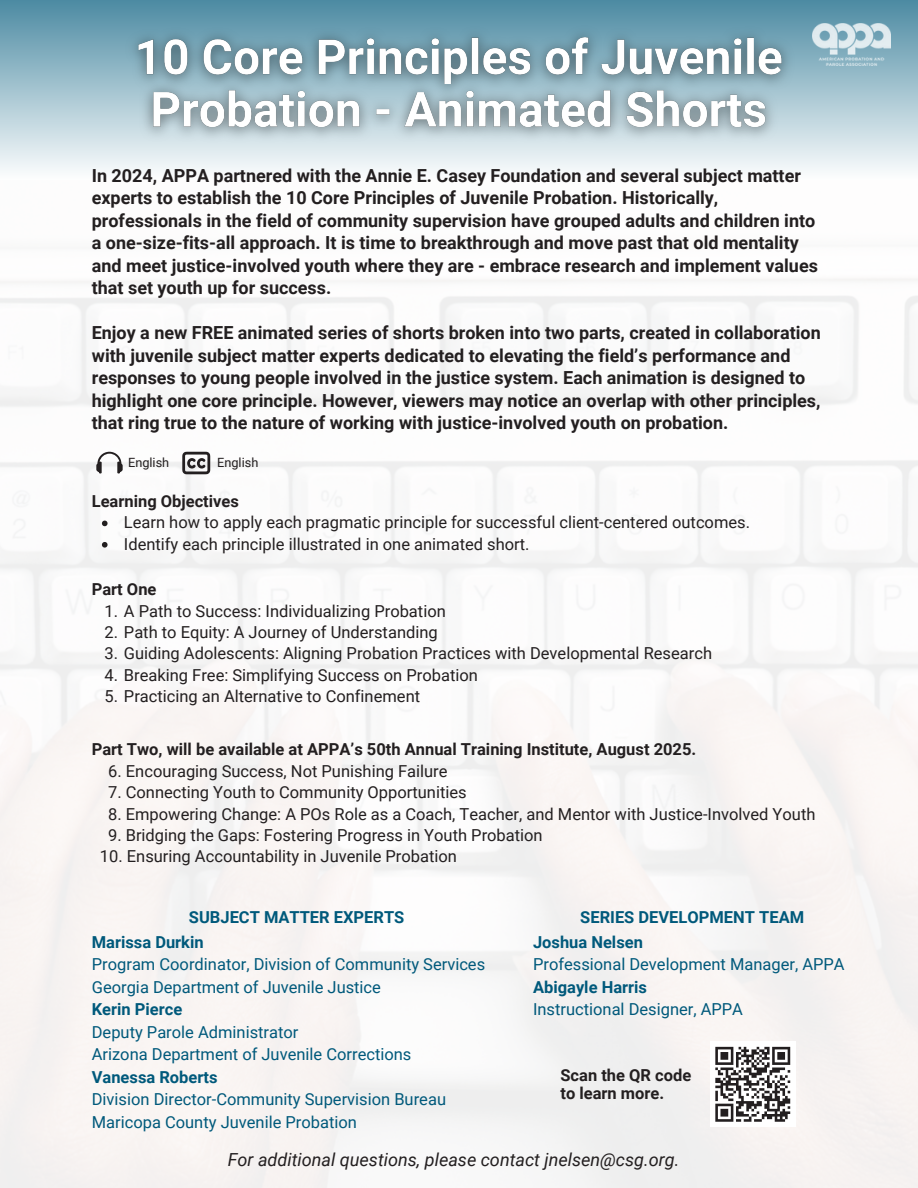
<style>
.page{position:relative;width:918px;height:1188px;background:#fff}
.page>*{position:absolute;margin:0;border:0;box-sizing:border-box;transform-origin:0 0}
.t1{font:700 18px/22.5px "Roboto";color:#231f20}
.t2{font:italic 18px "Roboto";color:#231f20}
.t3{font:16.5px "Roboto";color:#231f20}
.t4{font:16.5px/22.5px "Roboto";color:#00597b}
.t5{font:700 16.5px/18px "Roboto";color:#231f20}
.t6{font:700 16.5px/24.8px "Roboto";color:#00597b}
.t7{font:12.75px "Roboto";color:#231f20}
</style>
<div class="page">
<div style="left:0;top:0;width:918px;height:179px;background:linear-gradient(to bottom,#4d8ba3,#fcfdfd)"></div>
<img style="left:813px;top:23px;width:77px;height:43px">
<svg style="left:182px;top:452px;width:28px;height:22px"></svg>
<svg style="left:715px;top:1046px;width:76px;height:76px"></svg>
<img style="left:119px;top:19px;width:684px;height:130px">
<svg style="left:102px;top:521px;width:6px;height:5px"></svg>
<svg style="left:102px;top:542px;width:6px;height:6px"></svg>
<svg style="left:96px;top:452px;width:27px;height:21px"></svg>
<p class="t1" style="left:92px;top:164px;width:728px">In 2024, APPA partnered with the Annie E. Casey Foundation and several subject matter experts to establish the 10 Core Principles of Juvenile Probation. Historically, professionals in the field of community supervision have grouped adults and children into a one-size-fits-all approach. It is time to breakthrough and move past that old mentality and meet justice-involved youth where they are - embrace research and implement values that set youth up for success.</p>
<h2 class="t1" style="left:92px;top:322px;width:731px">Enjoy a new FREE animated series of shorts broken into two parts, created in collaboration with juvenile subject matter experts dedicated to elevating the field’s performance and responses to young people involved in the justice system. Each animation is designed to highlight one core principle. However, viewers may notice an overlap with other principles, that ring true to the nature of working with justice-involved youth on probation.</h2>
<p class="t7" style="left:128px;top:455px;width:43px">English</p>
<p class="t7" style="left:217px;top:455px;width:43px">English</p>
<h2 class="t5" style="left:92px;top:492px;width:149px">Learning Objectives</h2>
<p class="t3" style="left:124px;top:513px;width:628px">Learn how to apply each pragmatic principle for successful client-centered outcomes.</p>
<p class="t3" style="left:124px;top:535px;width:407px">Identify each principle illustrated in one animated short.</p>
<h2 class="t5" style="left:92px;top:581px;width:66px">Part One</h2>
<p class="t3" style="left:105px;top:601px;width:343px">1. A Path to Success: Individualizing Probation</p>
<p class="t3" style="left:105px;top:623px;width:335px">2. Path to Equity: A Journey of Understanding</p>
<h2 class="t3" style="left:105px;top:644px;width:609px">3. Guiding Adolescents: Aligning Probation Practices with Developmental Research</h2>
<p class="t3" style="left:105px;top:665px;width:375px">4. Breaking Free: Simplifying Success on Probation</p>
<p class="t3" style="left:105px;top:687px;width:317px">5. Practicing an Alternative to Confinement</p>
<p class="t5" style="left:92px;top:741px;width:606px">Part Two, will be available at APPA’s 50th Annual Training Institute, August 2025.</p>
<p class="t3" style="left:108px;top:762px;width:341px">6. Encouraging Success, Not Punishing Failure</p>
<p class="t3" style="left:108px;top:783px;width:360px">7. Connecting Youth to Community Opportunities</p>
<p class="t3" style="left:108px;top:804px;width:709px">8. Empowering Change: A POs Role as a Coach, Teacher, and Mentor with Justice-Involved Youth</p>
<p class="t3" style="left:108px;top:826px;width:436px">9. Bridging the Gaps: Fostering Progress in Youth Probation</p>
<p class="t3" style="left:100px;top:847px;width:358px">10. Ensuring Accountability in Juvenile Probation</p>
<p class="t6" style="left:92px;top:905px;width:314px;text-indent:97px">SUBJECT MATTER EXPERTS<br>Marissa Durkin</p>
<p class="t4" style="left:92px;top:953px;width:395px">Program Coordinator, Division of Community Services<br>Georgia Department of Juvenile Justice</p>
<p class="t6" style="left:92px;top:997px;width:92px">Kerin Pierce</p>
<p class="t4" style="left:92px;top:1021px;width:321px">Deputy Parole Administrator<br>Arizona Department of Juvenile Corrections</p>
<p class="t6" style="left:92px;top:1065px;width:127px">Vanessa Roberts</p>
<p class="t4" style="left:92px;top:1088px;width:356px">Division Director-Community Supervision Bureau<br>Maricopa County Juvenile Probation</p>
<p class="t6" style="left:533px;top:905px;width:273px;text-indent:47px">SERIES DEVELOPMENT TEAM<br>Joshua Nelsen</p>
<p class="t4" style="left:533px;top:953px;width:313px">Professional Development Manager, APPA</p>
<p class="t6" style="left:533px;top:975px;width:116px">Abigayle Harris</p>
<p class="t4" style="left:533px;top:998px;width:212px">Instructional Designer, APPA</p>
<h3 class="t5" style="left:560px;top:1066px;width:132px">Scan the QR code to learn more.</h3>
<p class="t2" style="left:228px;top:1149px;width:453px">For additional questions, please contact jnelsen@csg.org.</p>
</div>
